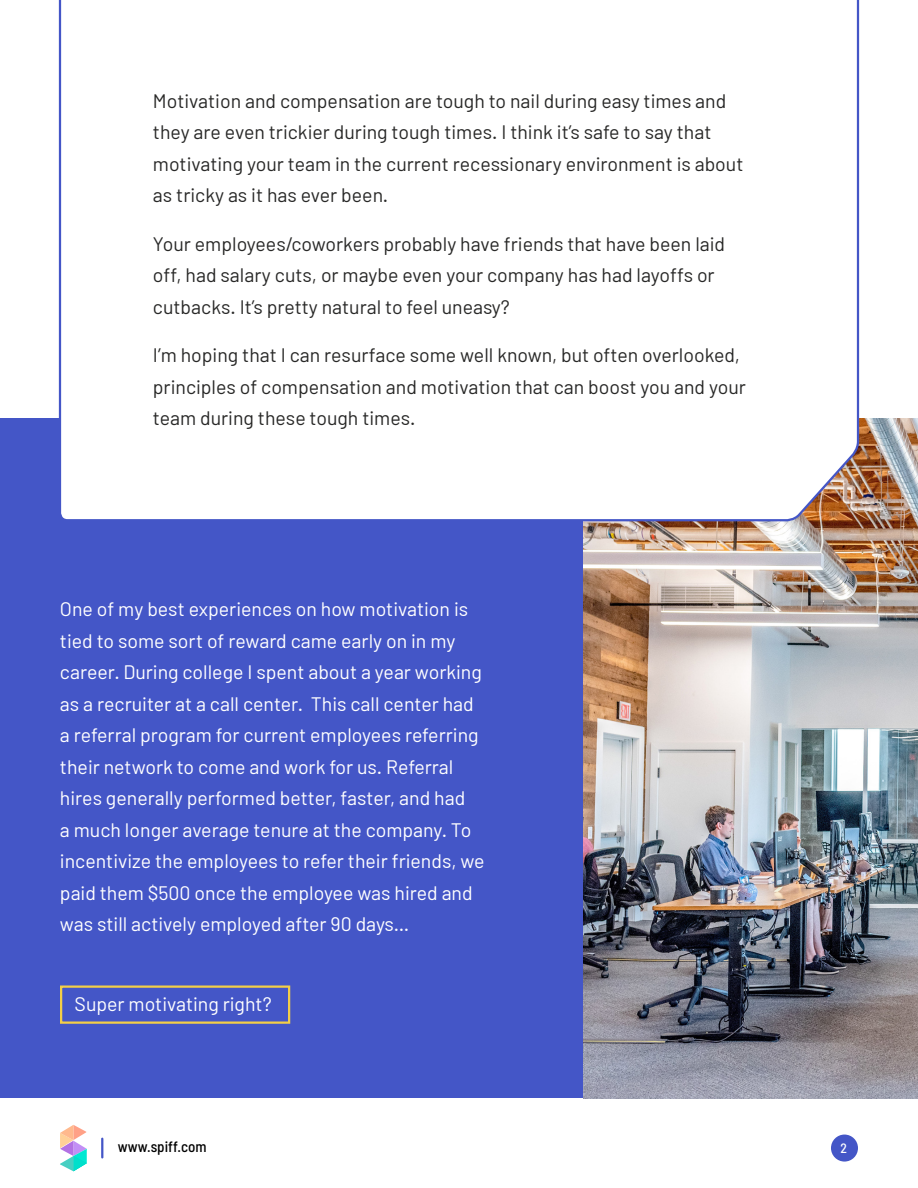
<style>
.page{position:relative;width:918px;height:1188px;background:#fff}
.page>*{position:absolute;margin:0;border:0;box-sizing:border-box;transform-origin:0 0}
.t1{font:19.5px/31.5px "Barlow";color:#282827}
.t2{font:19.5px/31.5px "Barlow";color:#fff}
.t3{font:500 semi-condensed 15px "Barlow";color:#000}
.t4{font:500 semi-condensed 13.5px "Barlow";color:#fff}
</style>
<div class="page">
<svg style="left:60px;top:1125px;width:27px;height:46px"></svg>
<svg style="left:101px;top:1139px;width:2px;height:18px"></svg>
<div style="left:831px;top:1135px;width:27px;height:27px;background:#4456c7;border-radius:50%"></div>
<div style="left:0;top:418px;width:918px;height:680px;background:#4456c7"></div>
<div style="left:60px;top:986px;width:230px;height:38px;border:2px solid #f3ce47"></div>
<img style="left:584px;top:418px;width:334px;height:680px">
<svg style="left:58px;top:0;width:802px;height:522px"></svg>
<p class="t1" style="left:153px;top:85px;width:592px">Motivation and compensation are tough to nail during easy times and they are even trickier during tough times. I think it’s safe to say that motivating your team in the current recessionary environment is about as tricky as it has ever been.</p>
<p class="t1" style="left:153px;top:228px;width:574px">Your employees/coworkers probably have friends that have been laid off, had salary cuts, or maybe even your company has had layoffs or cutbacks. It’s pretty natural to feel uneasy?</p>
<p class="t1" style="left:153px;top:339px;width:595px">I’m hoping that I can resurface some well known, but often overlooked, principles of compensation and motivation that can boost you and your team during these tough times.</p>
<p class="t2" style="left:60px;top:593px;width:426px">One of my best experiences on how motivation is tied to some sort of reward came early on in my career. During college I spent about a year working as a recruiter at a call center. This call center had a referral program for current employees referring their network to come and work for us. Referral hires generally performed better, faster, and had<br>a much longer average tenure at the company. To incentivize the employees to refer their friends, we paid them $500 once the employee was hired and was still actively employed after 90 days…</p>
<p class="t2" style="left:75px;top:987px;width:199px">Super motivating right?</p>
<p class="t3" style="left:118px;top:1136px;width:90px">www.spiff.com</p>
<p class="t4" style="left:840px;top:1138px;width:8px">2</p>
</div>
